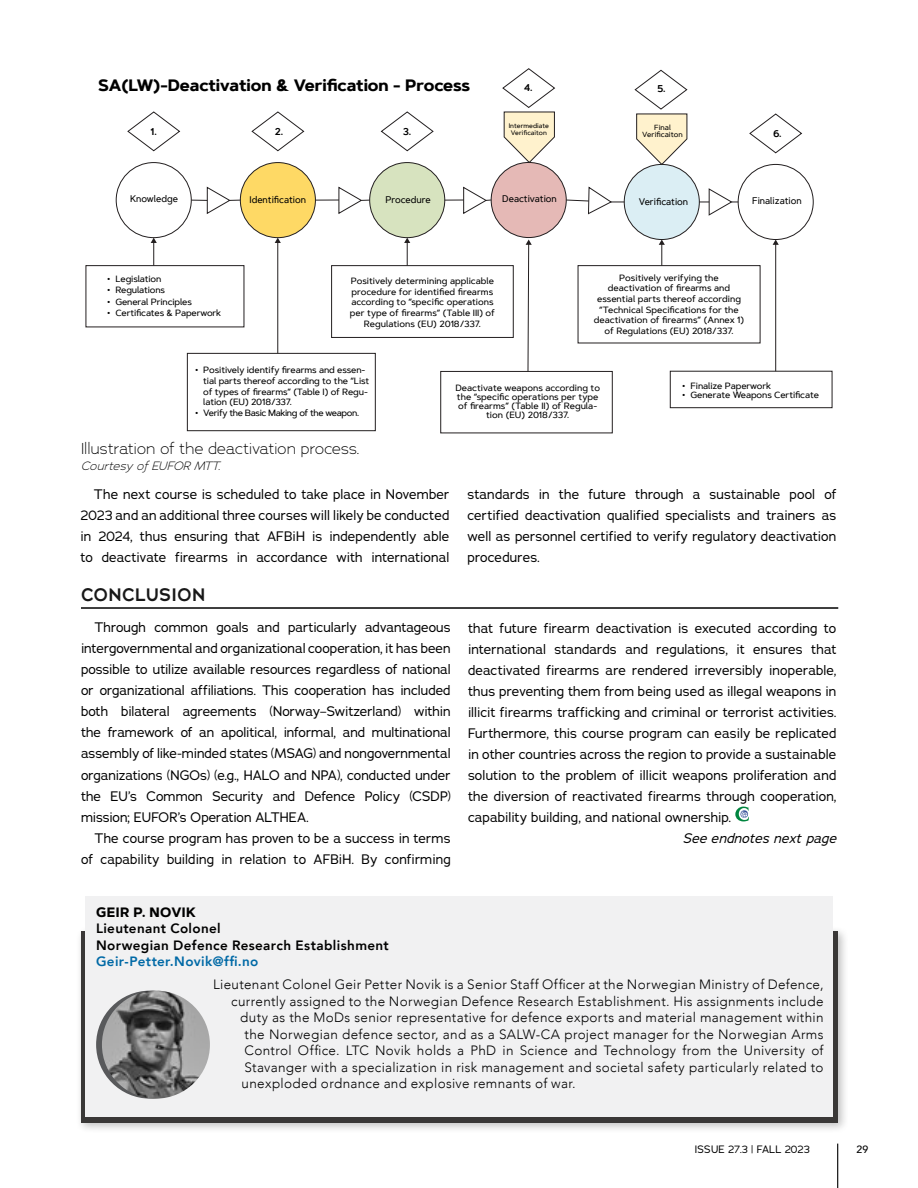
<style>
.page{position:relative;width:918px;height:1188px;background:#fff}
.page>*{position:absolute;margin:0;border:0;box-sizing:border-box;transform-origin:0 0}
.subtitle_underline{font:600 18px "Adrianna";letter-spacing:.005em;color:#181818}
.t1{font:700 16.5px "Artegra Sans";letter-spacing:-.005em;color:#000}
.t2{font:300 15.75px "Adrianna";color:#000}
.Body_Copy{font:13.5px/21px "Adrianna Regular 2";color:#000;text-align:justify}
.Bio_body{font:300 13.5px "Avenir";letter-spacing:.025em;color:#000}
.Credit{font:13.5px/21px "Adrianna Regular 2";color:#000;text-align:justify}
.Bio-author_name{font:13.5px/16.5px "Avenir Heavy 2";letter-spacing:.025em;color:#000}
.See_endnotes{font:italic 13.5px "Adrianna";letter-spacing:.015em;color:#000}
.t3{font:italic 300 12px "Adrianna";letter-spacing:.015em;color:#000}
.t4{font:10.5px "Adrianna";letter-spacing:.015em;color:#000}
.t5{font:500 10.5px "Avenir";color:#000}
.t6{font:600 9.9px "Artegra Sans";color:#000}
.t7{font:500 9.6px "Artegra Sans";color:#000;scale:.94 1}
.t8{font:500 9px/10.6px "Artegra Sans";letter-spacing:-.01em;color:#000;text-align:center}
.t9{font:500 9px "Artegra Sans";letter-spacing:-.04em;color:#000}
.t10{font:500 7.35px/7.4px "Artegra Sans";color:#000;text-align:center}
.t11{font:6.6px/7.4px "Artegra Sans Medium 2";color:#000;text-align:center}
.s1{font-family:"Artegra Sans";font-weight:500}
.s2{font-family:"Artegra Sans Medium 2";font-weight:400}
.s3{font-family:"Artegra Sans Bold 2"}
.s4{font-family:"Avenir";font-weight:800;color:#0069a6}
</style>
<div class="page">
<hr style="left:81px;top:607px;width:757px;height:2px;background:#000">
<div style="left:116px;top:162px;width:76px;height:76px;border:1px solid #231f20;border-radius:50%"></div>
<div style="left:240px;top:163px;width:75px;height:75px;background:#fed965;border-radius:50%"></div>
<div style="left:240px;top:162px;width:76px;height:76px;border:1px solid #231f20;border-radius:50%"></div>
<div style="left:370px;top:163px;width:75px;height:75px;background:#d7e3bf;border-radius:50%"></div>
<div style="left:369px;top:162px;width:76px;height:76px;border:1px solid #231f20;border-radius:50%"></div>
<div style="left:491px;top:162px;width:75px;height:76px;background:#e5b9b6;border-radius:50%"></div>
<div style="left:624px;top:164px;width:75px;height:76px;background:#dbeef4;border-radius:50%"></div>
<div style="left:738px;top:164px;width:76px;height:76px;border:1px solid #231f20;border-radius:50%"></div>
<svg style="left:127px;top:111px;width:54px;height:41px"></svg>
<svg style="left:251px;top:111px;width:54px;height:41px"></svg>
<svg style="left:380px;top:111px;width:54px;height:41px"></svg>
<svg style="left:749px;top:113px;width:54px;height:41px"></svg>
<svg style="left:502px;top:68px;width:53px;height:96px"></svg>
<svg style="left:634px;top:69px;width:54px;height:97px"></svg>
<div style="left:86px;top:265px;width:158px;height:62px;border:1px solid #231f20"></div>
<div style="left:331px;top:265px;width:183px;height:73px;border:1px solid #231f20"></div>
<div style="left:578px;top:265px;width:183px;height:78px;border:1px solid #231f20"></div>
<div style="left:187px;top:353px;width:189px;height:78px;border:1px solid #231f20"></div>
<div style="left:440px;top:371px;width:173px;height:62px;border:1px solid #231f20"></div>
<div style="left:670px;top:371px;width:162px;height:37px;border:1px solid #231f20"></div>
<svg style="left:191px;top:186px;width:49px;height:28px"></svg>
<svg style="left:315px;top:186px;width:55px;height:28px"></svg>
<svg style="left:445px;top:186px;width:46px;height:28px"></svg>
<svg style="left:565px;top:186px;width:59px;height:29px"></svg>
<svg style="left:699px;top:188px;width:39px;height:28px"></svg>
<svg style="left:151px;top:238px;width:6px;height:28px"></svg>
<hr style="left:277px;top:242px;width:1px;height:111px;background:#231f20">
<svg style="left:275px;top:238px;width:6px;height:5px"></svg>
<svg style="left:404px;top:238px;width:6px;height:28px"></svg>
<svg style="left:659px;top:240px;width:6px;height:26px"></svg>
<hr style="left:775px;top:244px;width:1px;height:127px;background:#231f20">
<svg style="left:773px;top:240px;width:6px;height:5px"></svg>
<svg style="left:526px;top:240px;width:6px;height:132px"></svg>
<svg style="left:735px;top:807px;width:14px;height:14px"></svg>
<div style="left:76px;top:925px;width:772px;height:209px;background:#000;opacity:.25"></div>
<div style="left:81px;top:931px;width:757px;height:192px;background:#3a3837"></div>
<div style="left:85px;top:896px;width:748px;height:221px;background:#f1f1f2"></div>
<svg style="left:96px;top:991px;width:108px;height:108px"></svg>
<img style="left:102px;top:991px;width:108px;height:108px;border-radius:54px">
<hr style="left:837px;top:1144px;width:1px;height:44px;background:#000">
<p class="t1" style="left:98px;top:73px;width:374px">SA(LW)-Deactivation &amp; Verification - Process</p>
<p class="t6" style="left:524px;top:80px;width:10px">4.</p>
<p class="t6" style="left:657px;top:81px;width:10px">5.</p>
<p class="t6" style="left:151px;top:124px;width:8px">1.</p>
<p class="t6" style="left:275px;top:124px;width:10px">2.</p>
<p class="t6" style="left:403px;top:124px;width:10px">3.</p>
<p class="t11" style="left:509px;top:122px;width:42px">Intermediate<br><span class="s1">Verificaiton</span></p>
<p class="t10" style="left:642px;top:123px;width:42px">Final<br>Verificaiton</p>
<p class="t6" style="left:773px;top:126px;width:10px">6.</p>
<p class="t7" style="left:130px;top:192px;width:53px">Knowledge</p>
<p class="t7" style="left:249px;top:193px;width:62px">Identification</p>
<p class="t7" style="left:385px;top:193px;width:50px">Procedure</p>
<p class="t7" style="left:502px;top:192px;width:60px">Deactivation</p>
<p class="t7" style="left:639px;top:195px;width:54px">Verification</p>
<p class="t7" style="left:752px;top:194px;width:54px">Finalization</p>
<p class="t8" style="left:594px;top:272px;width:152px">Positively verifying the deactivation of firearms and essential parts thereof according “Technical Specifications for the deactivation of firearms” (Annex 1) of Regulations (EU) 2018/337.</p>
<p class="t8" style="left:107px;top:273px;width:56px"><span class="s2">•</span> Legislation</p>
<p class="t8" style="left:107px;top:285px;width:59px"><span class="s2">•</span> Regulations</p>
<p class="t8" style="left:107px;top:296px;width:86px"><span class="s2">•</span> General Principles</p>
<p class="t8" style="left:107px;top:308px;width:115px"><span class="s2">•</span> Certificates &amp; Paperwork</p>
<p class="t8" style="left:350px;top:275px;width:147px">Positively determining applicable procedure for identified firearms according to “specific operations per type of firearms” (Table III) of Regulations (EU) 2018/337.</p>
<p class="t8" style="left:203px;top:365px;width:168px;text-align:left;text-indent:-8px"><span class="s2">•</span> Positively identify firearms and essen&shy;tial parts thereof according to the “List of types of firearms” (Table I) of Regu&shy;lation (EU) 2018/337.</p>
<p class="t9" style="left:195px;top:407px;width:166px"><span class="s2">•</span> Verify the Basic Making of the weapon.</p>
<p class="t8" style="left:455px;top:383px;width:146px;line-height:9px">Deactivate weapons according to the “specific operations per type of firearms” (Table II) of Regula&shy;tion (EU) 2018/337.</p>
<p class="t8" style="left:682px;top:381px;width:90px"><span class="s2">•</span> Finalize Paperwork</p>
<p class="t8" style="left:682px;top:390px;width:138px"><span class="s2">•</span> Generate Weapons Certificate</p>
<p class="t2" style="left:81px;top:439px;width:280px">Illustration of the deactivation process.</p>
<p class="t3" style="left:81px;top:459px;width:141px">Courtesy of EUFOR MTT.</p>
<p class="Credit" style="left:80px;top:484px;width:371px;text-indent:14px">The next course is scheduled to take place in November 2023 and an additional three courses will likely be conducted in 2024, thus ensuring that AFBiH is independently able to deactivate firearms in accordance with international</p>
<p class="Credit" style="left:467px;top:484px;width:371px">standards in the future through a sustainable pool of certified deactivation qualified specialists and trainers as well as personnel certified to verify regulatory deactivation procedures.</p>
<h2 class="subtitle_underline" style="left:81px;top:583px;width:126px">CONCLUSION</h2>
<p class="Body_Copy" style="left:81px;top:617px;width:371px;text-indent:14px">Through common goals and particularly advantageous intergovernmental and organizational cooperation, it has been possible to utilize available resources regardless of national or organizational affiliations. This cooperation has included both bilateral agreements (Norway–Switzerland) within the framework of an apolitical, informal, and multinational assembly of like-minded states (MSAG) and nongovernmental organizations (NGOs) (e.g., HALO and NPA), conducted under the EU’s Common Security and Defence Policy (CSDP) mission; EUFOR’s Operation ALTHEA.</p>
<p class="Body_Copy" style="left:81px;top:827px;width:371px;text-align:right">The course program has proven to be a success in terms of capability building in relation to AFBiH. By confirming</p>
<p class="Body_Copy" style="left:468px;top:617px;width:370px">that future firearm deactivation is executed according to international standards and regulations, it ensures that deactivated firearms are rendered irreversibly inoperable, thus preventing them from being used as illegal weapons in illicit firearms trafficking and criminal or terrorist activities.<br>Furthermore, this course program can easily be replicated in other countries across the region to provide a sustainable solution to the problem of illicit weapons proliferation and the diversion of reactivated firearms through cooperation, capability building, and national ownership.</p>
<p class="See_endnotes" style="left:683px;top:829px;width:155px">See endnotes next page</p>
<p class="Bio-author_name" style="left:96px;top:904px;width:294px"><span class="s3">GEIR P. NOVIK<br></span>Lieutenant Colonel<br>Norwegian Defence Research Establishment<br><span class="s4">Geir-Petter.Novik@ffi.no</span></p>
<p class="Bio_body" style="left:213px;top:977px;width:612px">Lieutenant Colonel Geir Petter Novik is a Senior Staff Officer at the Norwegian Ministry of Defence,</p>
<p class="Bio_body" style="left:231px;top:993px;width:594px">currently assigned to the Norwegian Defence Research Establishment. His assignments include</p>
<p class="Bio_body" style="left:240px;top:1010px;width:585px">duty as the MoDs senior representative for defence exports and material management within</p>
<p class="Bio_body" style="left:245px;top:1026px;width:581px">the Norwegian defence sector, and as a SALW-CA project manager for the Norwegian Arms</p>
<p class="Bio_body" style="left:245px;top:1043px;width:581px">Control Office. LTC Novik holds a PhD in Science and Technology from the University of</p>
<p class="Bio_body" style="left:245px;top:1059px;width:581px">Stavanger with a specialization in risk management and societal safety particularly related to</p>
<p class="Bio_body" style="left:242px;top:1076px;width:336px">unexploded ordnance and explosive remnants of war.</p>
<p class="t4" style="left:694px;top:1143px;width:117px">ISSUE 27.3 | FALL 2023</p>
<p class="t5" style="left:856px;top:1140px;width:13px">29</p>
</div>
